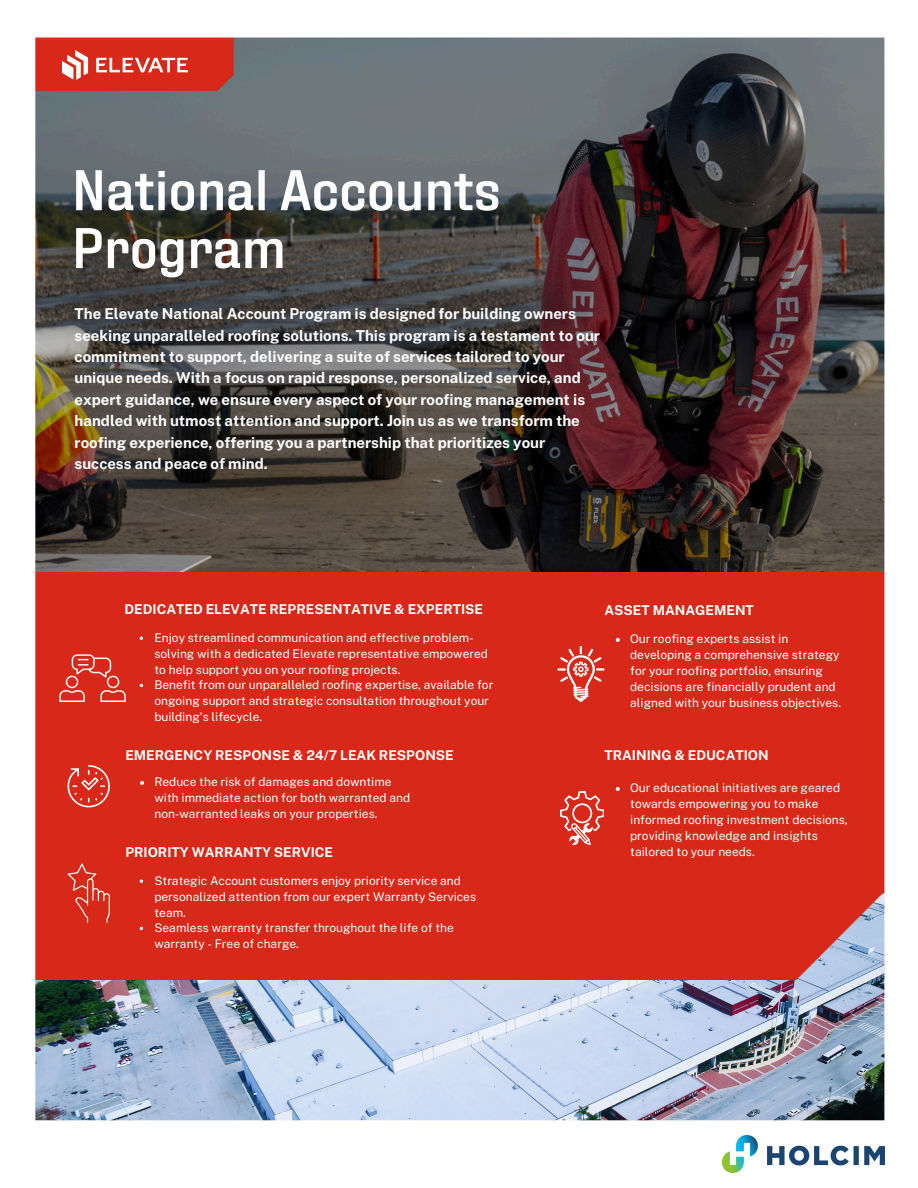
<style>
.page{position:relative;width:918px;height:1188px;background:#fff}
.page>*{position:absolute;margin:0;border:0;box-sizing:border-box;transform-origin:0 0}
.t1{font:500 56.7px/57.9px "Fixture";color:#fff}
.t2{font:700 15px/21.3px "Public Sans";color:#fff}
.t3{font:700 13.5px "Public Sans";color:#fff}
.t4{font:12px/16px "Public Sans";color:#fff}
</style>
<div class="page">
<img style="left:35px;top:38px;width:849px;height:534px">
<img style="left:35px;top:38px;width:207px;height:59px">
<img style="left:35px;top:980px;width:849px;height:140px">
<div style="left:35px;top:572px;width:849px;height:408px;background:#d72819"></div>
<img style="left:57px;top:210px;width:530px;height:140px">
<svg style="left:68px;top:765px;width:42px;height:42px;background:#de4f43"></svg>
<img style="left:723px;top:1135px;width:162px;height:37px">
<img style="left:63px;top:50px;width:125px;height:30px">
<svg style="left:59px;top:654px;width:67px;height:48px;background:#dd493c"></svg>
<svg style="left:68px;top:863px;width:42px;height:60px;background:#db3f32"></svg>
<svg style="left:557px;top:646px;width:47px;height:56px;background:#df584c"></svg>
<svg style="left:560px;top:791px;width:44px;height:54px;background:#e05a4f"></svg>
<svg style="left:140px;top:781px;width:4px;height:4px"></svg>
<svg style="left:616px;top:638px;width:4px;height:4px"></svg>
<svg style="left:616px;top:787px;width:4px;height:4px"></svg>
<h2 class="t1" style="left:72px;top:156px;width:430px">National Accounts<br>Program</h2>
<h2 class="t2" style="left:75px;top:303px;width:527px">The Elevate National Account Program is designed for building owners seeking unparalleled roofing solutions. This program is a testament to our commitment to support, delivering a suite of services tailored to your unique needs. With a focus on rapid response, personalized service, and expert guidance, we ensure every aspect of your roofing management is handled with utmost attention and support. Join us as we transform the roofing experience, offering you a partnership that prioritizes your success and peace of mind.</h2>
<p class="t3" style="left:125px;top:601px;width:360px">DEDICATED ELEVATE REPRESENTATIVE &amp; EXPERTISE</p>
<p class="t3" style="left:604px;top:602px;width:151px">ASSET MANAGEMENT</p>
<p class="t4" style="left:154px;top:630px;width:335px">Enjoy streamlined communication and effective problem&shy;solving with a dedicated Elevate representative empowered to help support you on your roofing projects.</p>
<p class="t4" style="left:154px;top:677px;width:340px">Benefit from our unparalleled roofing expertise, available for ongoing support and strategic consultation throughout your building's lifecycle.</p>
<p class="t3" style="left:125px;top:747px;width:330px">EMERGENCY RESPONSE &amp; 24/7 LEAK RESPONSE</p>
<h2 class="t4" style="left:154px;top:774px;width:257px">Reduce the risk of damages and downtime with immediate action for both warranted and non-warranted leaks on your properties.</h2>
<p class="t3" style="left:125px;top:845px;width:209px">PRIORITY WARRANTY SERVICE</p>
<p class="t4" style="left:154px;top:873px;width:323px">Strategic Account customers enjoy priority service and personalized attention from our expert Warranty Services team.</p>
<p class="t4" style="left:154px;top:920px;width:301px">Seamless warranty transfer throughout the life of the warranty - Free of charge.</p>
<p class="t4" style="left:630px;top:631px;width:212px">Our roofing experts assist in developing a comprehensive strategy for your roofing portfolio, ensuring decisions are financially prudent and aligned with your business objectives.</p>
<h2 class="t3" style="left:604px;top:747px;width:166px">TRAINING &amp; EDUCATION</h2>
<p class="t4" style="left:630px;top:780px;width:219px">Our educational initiatives are geared towards empowering you to make informed roofing investment decisions, providing knowledge and insights tailored to your needs.</p>
</div>
